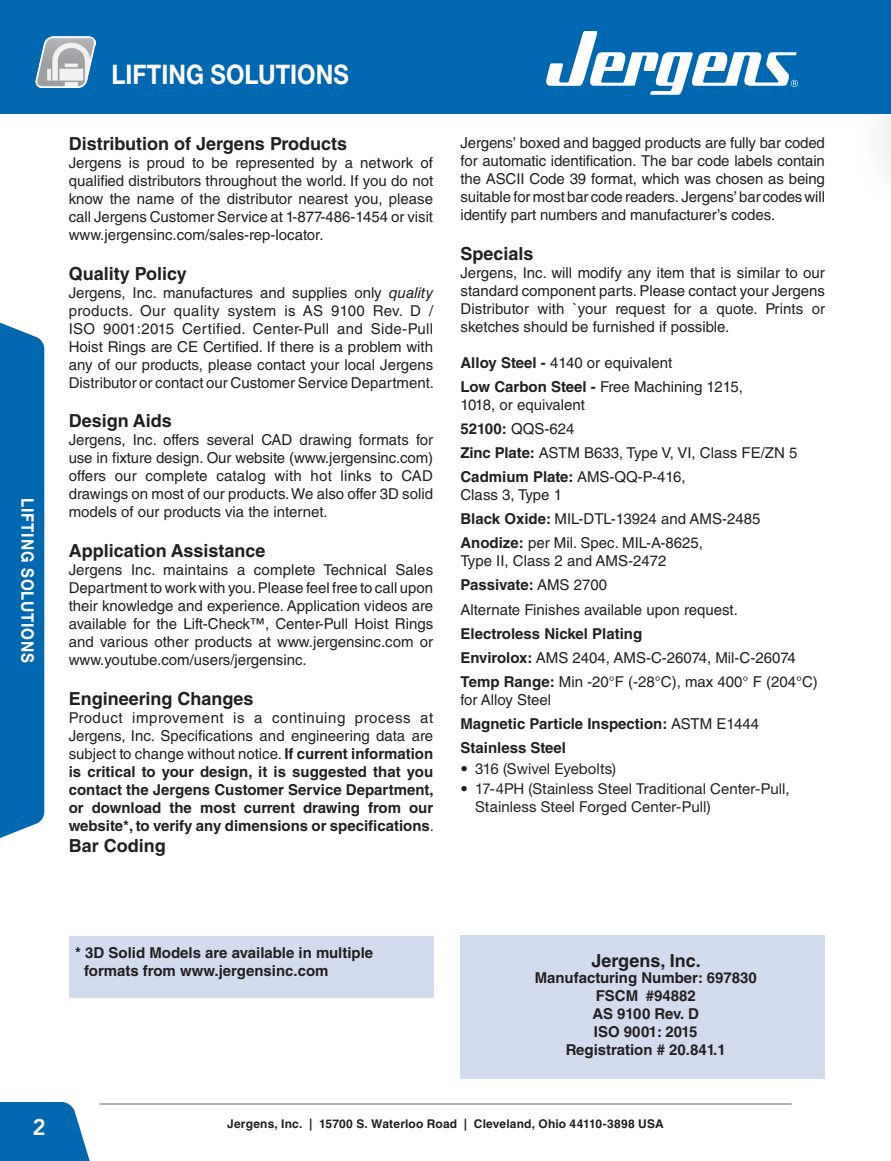
<style>
.page{position:relative;width:891px;height:1161px;background:#fff}
.page>*{position:absolute;margin:0;border:0;box-sizing:border-box;transform-origin:0 0}
.t1{font:700 27px "Helvetica Neue LT Std";color:#fff;scale:.88 1}
.t2{font:800 22.5px "Avenir";color:#fff}
.t3{font:700 18px "Helvetica LT Std";color:#231f20}
.t4{font:700 17.25px "Helvetica Neue LT Std";letter-spacing:.055em;color:#fff;scale:.88 1}
.t5{font:15px/18px "Helvetica LT Std";color:#231f20;text-align:justify}
.t6{font:700 15px/18px "Helvetica LT Std";color:#231f20}
.t7{font:15px/18px "Helvetica Neue LT Std";letter-spacing:.005em;color:#231f20}
.t8{font:700 12px "Helvetica LT Std";letter-spacing:.015em;color:#231f20}
.s1{font-style:italic}
.s2{font-weight:400}
.s3{font-weight:700}
</style>
<div class="page">
<div style="left:0;top:0;width:890px;height:114px;background:#0067b1"></div>
<svg style="left:546px;top:31px;width:252px;height:64px"></svg>
<img style="left:36px;top:37px;width:60px;height:51px">
<div style="left:0;top:322px;width:44px;height:516px;background:#0067b1"></div>
<svg style="left:0;top:1102px;width:90px;height:59px;background:#1b77b9"></svg>
<hr style="left:99px;top:1103px;width:693px;height:2px;background:#939598">
<hr style="left:890px;top:0;width:1px;height:114px;background:#0067b1">
<div style="left:460px;top:935px;width:365px;height:144px;background:#d3dcef"></div>
<div style="left:69px;top:936px;width:365px;height:61px;background:#d3dcef"></div>
<p class="t4" style="left:38px;top:498px;width:189px;rotate:90deg">LIFTING SOLUTIONS</p>
<h1 class="t1" style="left:111px;top:57px;width:271px">LIFTING SOLUTIONS</h1>
<p class="t3" style="left:69px;top:133px;width:280px">Distribution of Jergens Products</p>
<p class="t5" style="left:69px;top:154px;width:366px">Jergens is proud to be represented by a network of qualified distributors throughout the world. If you do not know the name of the distributor nearest you, please call Jergens Customer Service at 1-877-486-1454 or visit www.jergensinc.com/sales-rep-locator.</p>
<p class="t3" style="left:69px;top:262px;width:120px">Quality Policy</p>
<p class="t5" style="left:69px;top:283px;width:367px">Jergens, Inc. manufactures and supplies only <span class="s1">quality </span>products. Our quality system is AS 9100 Rev. D / ISO 9001:2015 Certified. Center-Pull and Side-Pull Hoist Rings are CE Certified. If there is a problem with any of our products, please contact your local Jergens Distributor or contact our Customer Service Department.</p>
<p class="t3" style="left:69px;top:410px;width:105px">Design Aids</p>
<p class="t5" style="left:69px;top:431px;width:366px">Jergens, Inc. offers several CAD drawing formats for use in fixture design. Our website (www.jergensinc.com) offers our complete catalog with hot links to CAD drawings on most of our products. We also offer 3D solid models of our products via the internet.</p>
<p class="t3" style="left:69px;top:540px;width:198px">Application Assistance</p>
<p class="t5" style="left:69px;top:561px;width:366px">Jergens Inc. maintains a complete Technical Sales Department to work with you. Please feel free to call upon their knowledge and experience. Application videos are available for the Lift-Check™, Center-Pull Hoist Rings and various other products at www.jergensinc.com or www.youtube.com/users/jergensinc.</p>
<p class="t3" style="left:69px;top:687px;width:186px">Engineering Changes</p>
<p class="t6" style="left:69px;top:708px;width:367px;text-align:justify"><span class="s2">Product improvement is a continuing process at Jergens, Inc. Specifications and engineering data are subject to change without notice.</span> If current information is critical to your design, it is suggested that you contact the Jergens Customer Service Department, or download the most current drawing from our website*, to verify any dimensions or specifications<span class="s2">.</span></p>
<p class="t3" style="left:69px;top:835px;width:99px">Bar Coding</p>
<p class="t5" style="left:460px;top:134px;width:366px">Jergens’ boxed and bagged products are fully bar coded for automatic identification. The bar code labels contain the ASCII Code 39 format, which was chosen as being suitable for most bar code readers. Jergens’ bar codes will identify part numbers and manufacturer’s codes.</p>
<p class="t3" style="left:460px;top:243px;width:75px">Specials</p>
<p class="t5" style="left:460px;top:264px;width:366px">Jergens, Inc. will modify any item that is similar to our standard component parts. Please contact your Jergens Distributor with `your request for a quote. Prints or sketches should be furnished if possible.</p>
<p class="t5" style="left:460px;top:351px;width:284px;line-height:24px"><span class="s3">Alloy Steel -</span> 4140 or equivalent<br><span class="s3">Low Carbon Steel -</span> Free Machining 1215,</p>
<p class="t5" style="left:460px;top:393px;width:338px;line-height:24px;text-align:left">1018, or equivalent<br><span class="s3">52100:</span> QQS-624<br><span class="s3">Zinc Plate:</span> ASTM B633, Type V, VI, Class FE/ZN 5<br><span class="s3">Cadmium Plate:</span> AMS-QQ-P-416,</p>
<p class="t5" style="left:460px;top:483px;width:301px;line-height:24.2px;text-align:left">Class 3, Type 1<br><span class="s3">Black Oxide:</span> MIL-DTL-13924 and AMS-2485<br><span class="s3">Anodize:</span> per Mil. Spec. MIL-A-8625,</p>
<p class="t5" style="left:460px;top:549px;width:279px;line-height:24.2px;text-align:left">Type II, Class 2 and AMS-2472<br><span class="s3">Passivate:</span> AMS 2700<br>Alternate Finishes available upon request.</p>
<p class="t5" style="left:460px;top:621px;width:359px;line-height:24.2px;text-align:left"><span class="s3">Electroless Nickel Plating<br>Envirolox:</span> AMS 2404, AMS-C-26074, Mil-C-26074<br><span class="s3">Temp Range:</span> Min -20°F (-28°C), max 400° F (204°C)</p>
<p class="t6" style="left:460px;top:687px;width:300px;line-height:24px"><span class="s2">for Alloy Steel<br></span>Magnetic Particle Inspection: <span class="s2">ASTM E1444<br></span>Stainless Steel</p>
<p class="t7" style="left:460px;top:760px;width:157px">• 316 (Swivel Eyebolts)</p>
<p class="t7" style="left:475px;top:780px;width:316px;text-indent:-15px">• 17-4PH (Stainless Steel Traditional Center-Pull,<br>Stainless Steel Forged Center-Pull)</p>
<p class="t6" style="left:84px;top:944px;width:291px;text-indent:-9px">* 3D Solid Models are available in multiple formats from www.jergensinc.com</p>
<p class="t3" style="left:591px;top:950px;width:111px">Jergens, Inc.</p>
<p class="t6" style="left:535px;top:969px;width:224px;text-align:center">Manufacturing Number: 697830<br>FSCM #94882<br>AS 9100 Rev. D<br>ISO 9001: 2015<br>Registration # 20.841.1</p>
<h2 class="t2" style="left:32px;top:1110px;width:15px">2</h2>
<p class="t8" style="left:227px;top:1116px;width:438px">Jergens, Inc. | 15700 S. Waterloo Road | Cleveland, Ohio 44110-3898 USA</p>
</div>
